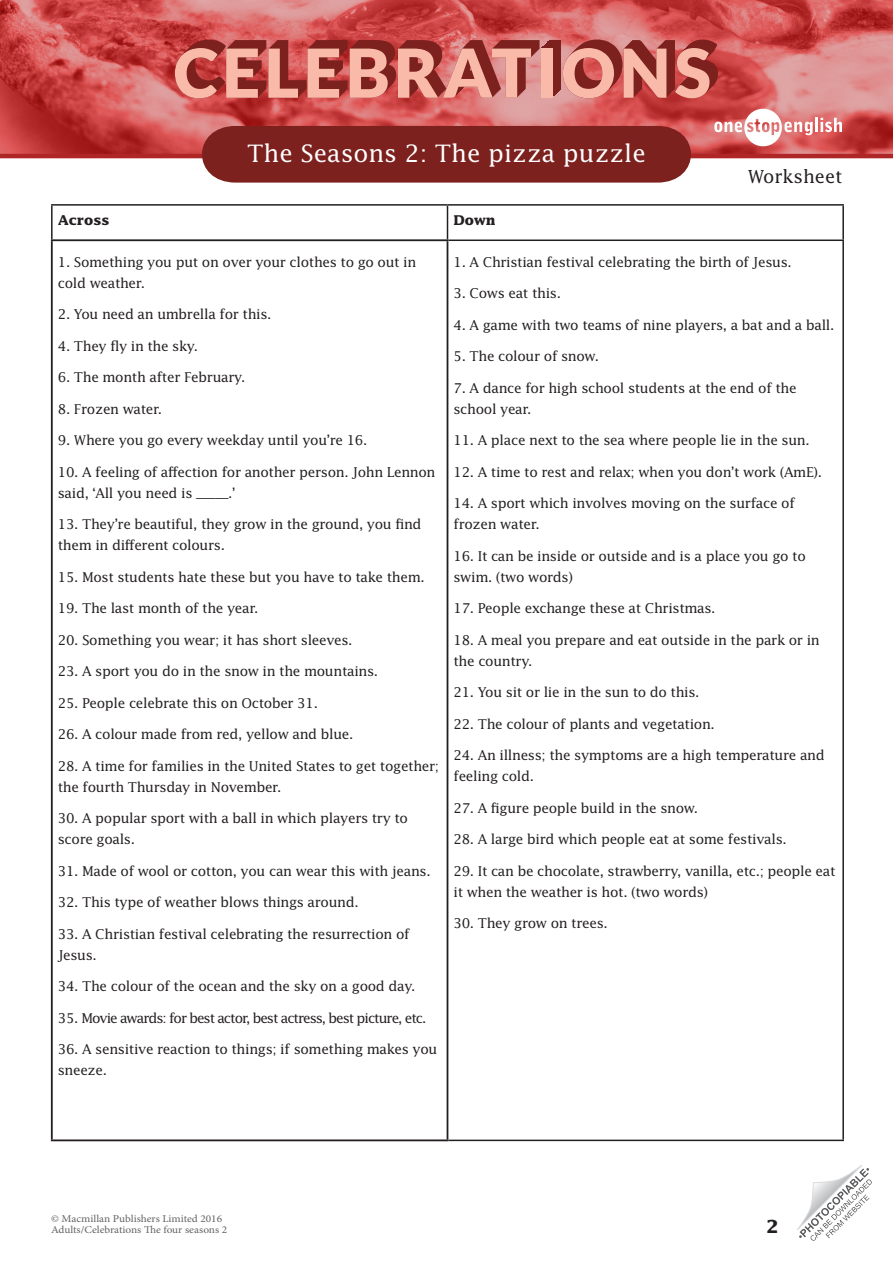
<style>
.page{position:relative;width:893px;height:1263px;background:#fff}
.page>*{position:absolute;margin:0;border:0;box-sizing:border-box;transform-origin:0 0}
.t1{font:24px "Lucida Std";color:#fff}
.t2{font:18px "Lucida Std";color:#231f20}
.t3{font:700 18px "Lucida Std";color:#231f20}
._9pt_body{font:13.5px/21px "Lucida Std";letter-spacing:-.025em;color:#231f20}
._9pt_body-2{font:13.5px "Lucida Std";letter-spacing:-.075em;color:#231f20}
._9pt_body-3{font:700 13.5px "Lucida Std";color:#231f20}
.t4{font:10.5px/10.5px "Minion Pro";color:#636366;scale:1.08 1}
</style>
<div class="page">
<hr style="left:51px;top:204px;width:396px;height:2px;background:#231f20">
<hr style="left:51px;top:206px;width:2px;height:33px;background:#231f20">
<hr style="left:447px;top:204px;width:397px;height:2px;background:#231f20">
<hr style="left:447px;top:206px;width:1px;height:33px;background:#231f20">
<hr style="left:842px;top:206px;width:2px;height:33px;background:#231f20">
<hr style="left:448px;top:239px;width:396px;height:2px;background:#231f20">
<hr style="left:842px;top:241px;width:2px;height:898px;background:#231f20">
<hr style="left:448px;top:1139px;width:396px;height:2px;background:#231f20">
<hr style="left:51px;top:239px;width:397px;height:2px;background:#231f20">
<hr style="left:51px;top:241px;width:2px;height:898px;background:#231f20">
<hr style="left:447px;top:241px;width:1px;height:898px;background:#231f20">
<hr style="left:51px;top:1139px;width:397px;height:2px;background:#231f20">
<img style="left:0;top:0;width:893px;height:154px">
<hr style="left:0;top:154px;width:893px;height:4px;background:#af2626">
<svg style="left:191px;top:126px;width:511px;height:57px;background:#842b29"></svg>
<svg style="left:797px;top:1165px;width:75px;height:76px"></svg>
<svg style="left:714px;top:109px;width:99px;height:37px"></svg>
<hr style="left:815px;top:118px;width:3px;height:14px;background:#fff">
<svg style="left:820px;top:118px;width:22px;height:14px"></svg>
<div style="left:549px;top:40px;width:12px;height:49px;background:#7c211e"></div>
<div style="left:548px;top:41px;width:12px;height:49px;background:#7c211e"></div>
<div style="left:548px;top:42px;width:11px;height:49px;background:#7c211e"></div>
<div style="left:547px;top:43px;width:11px;height:49px;background:#7c211e"></div>
<div style="left:546px;top:43px;width:11px;height:50px;background:#7c211e"></div>
<div style="left:545px;top:44px;width:12px;height:50px;background:#7c211e"></div>
<div style="left:544px;top:45px;width:12px;height:49px;background:#7c211e"></div>
<div style="left:543px;top:46px;width:12px;height:49px;background:#7c211e"></div>
<div style="left:542px;top:47px;width:12px;height:49px;background:#7c211e"></div>
<div style="left:542px;top:48px;width:11px;height:49px;background:#f9baaa"></div>
<svg style="left:175px;top:40px;width:365px;height:58px;background:#c56d66"></svg>
<div style="left:541px;top:49px;width:11px;height:49px;background:#f9baaa"></div>
<svg style="left:563px;top:40px;width:155px;height:58px;background:#c67068"></svg>
<h1 class="t1" style="left:247px;top:139px;width:400px">The Seasons 2: The pizza puzzle</h1>
<h2 class="t2" style="left:748px;top:165px;width:96px">Worksheet</h2>
<p class="_9pt_body-3" style="left:58px;top:212px;width:53px">Across</p>
<p class="_9pt_body-3" style="left:453px;top:212px;width:43px">Down</p>
<p class="_9pt_body" style="left:58px;top:251px;width:360px">1. Something you put on over your clothes to go out in cold weather.</p>
<p class="_9pt_body" style="left:58px;top:303px;width:215px">2. You need an umbrella for this.</p>
<p class="_9pt_body" style="left:58px;top:335px;width:142px">4. They fly in the sky.</p>
<p class="_9pt_body" style="left:58px;top:366px;width:189px">6. The month after February.</p>
<p class="_9pt_body" style="left:58px;top:398px;width:106px">8. Frozen water.</p>
<p class="_9pt_body" style="left:58px;top:429px;width:311px">9. Where you go every weekday until you’re 16.</p>
<p class="_9pt_body" style="left:58px;top:461px;width:379px">10. A feeling of affection for another person. John Lennon said, ‘All you need is _____.’</p>
<p class="_9pt_body" style="left:58px;top:513px;width:365px">13. They’re beautiful, they grow in the ground, you find them in different colours.</p>
<p class="_9pt_body" style="left:58px;top:566px;width:368px">15. Most students hate these but you have to take them.</p>
<p class="_9pt_body" style="left:58px;top:597px;width:202px">19. The last month of the year.</p>
<p class="_9pt_body" style="left:58px;top:629px;width:296px">20. Something you wear; it has short sleeves.</p>
<p class="_9pt_body" style="left:58px;top:660px;width:322px">23. A sport you do in the snow in the mountains.</p>
<p class="_9pt_body" style="left:58px;top:692px;width:262px">25. People celebrate this on October 31.</p>
<p class="_9pt_body" style="left:58px;top:723px;width:297px">26. A colour made from red, yellow and blue.</p>
<p class="_9pt_body" style="left:58px;top:755px;width:383px">28. A time for families in the United States to get together; the fourth Thursday in November.</p>
<p class="_9pt_body" style="left:58px;top:807px;width:352px">30. A popular sport with a ball in which players try to score goals.</p>
<p class="_9pt_body" style="left:58px;top:860px;width:374px">31. Made of wool or cotton, you can wear this with jeans.</p>
<p class="_9pt_body" style="left:58px;top:891px;width:302px">32. This type of weather blows things around.</p>
<p class="_9pt_body" style="left:58px;top:923px;width:353px">33. A Christian festival celebrating the resurrection of<br>Jesus.</p>
<p class="_9pt_body" style="left:58px;top:975px;width:359px">34. The colour of the ocean and the sky on a good day.</p>
<p class="_9pt_body-2" style="left:58px;top:1009px;width:370px">35. Movie awards: for best actor, best actress, best picture, etc.</p>
<p class="_9pt_body" style="left:58px;top:1038px;width:381px">36. A sensitive reaction to things; if something makes you sneeze.</p>
<p class="_9pt_body" style="left:453px;top:251px;width:340px">1. A Christian festival celebrating the birth of Jesus.</p>
<p class="_9pt_body" style="left:453px;top:282px;width:109px">3. Cows eat this.</p>
<p class="_9pt_body" style="left:453px;top:314px;width:382px">4. A game with two teams of nine players, a bat and a ball.</p>
<p class="_9pt_body" style="left:453px;top:345px;width:147px">5. The colour of snow.</p>
<p class="_9pt_body" style="left:453px;top:377px;width:345px">7. A dance for high school students at the end of the school year.</p>
<p class="_9pt_body" style="left:453px;top:429px;width:358px">11. A place next to the sea where people lie in the sun.</p>
<p class="_9pt_body" style="left:453px;top:461px;width:370px">12. A time to rest and relax; when you don’t work (AmE).</p>
<p class="_9pt_body" style="left:453px;top:492px;width:343px">14. A sport which involves moving on the surface of frozen water.</p>
<p class="_9pt_body" style="left:453px;top:545px;width:354px">16. It can be inside or outside and is a place you go to swim. (two words)</p>
<p class="_9pt_body" style="left:453px;top:597px;width:263px">17. People exchange these at Christmas.</p>
<p class="_9pt_body" style="left:453px;top:629px;width:368px">18. A meal you prepare and eat outside in the park or in the country.</p>
<p class="_9pt_body" style="left:453px;top:681px;width:247px">21. You sit or lie in the sun to do this.</p>
<p class="_9pt_body" style="left:453px;top:713px;width:263px">22. The colour of plants and vegetation.</p>
<p class="_9pt_body" style="left:453px;top:744px;width:373px">24. An illness; the symptoms are a high temperature and feeling cold.</p>
<p class="_9pt_body" style="left:453px;top:797px;width:246px">27. A figure people build in the snow.</p>
<p class="_9pt_body" style="left:453px;top:828px;width:335px">28. A large bird which people eat at some festivals.</p>
<p class="_9pt_body" style="left:453px;top:860px;width:384px">29. It can be chocolate, strawberry, vanilla, etc.; people eat it when the weather is hot. (two words)</p>
<p class="_9pt_body" style="left:453px;top:912px;width:156px">30. They grow on trees.</p>
<p class="t4" style="left:51px;top:1214px;width:165px">© Macmillan Publishers Limited 2016<br>Adults/Celebrations The four seasons 2</p>
<h2 class="t3" style="left:766px;top:1215px;width:14px">2</h2>
</div>
